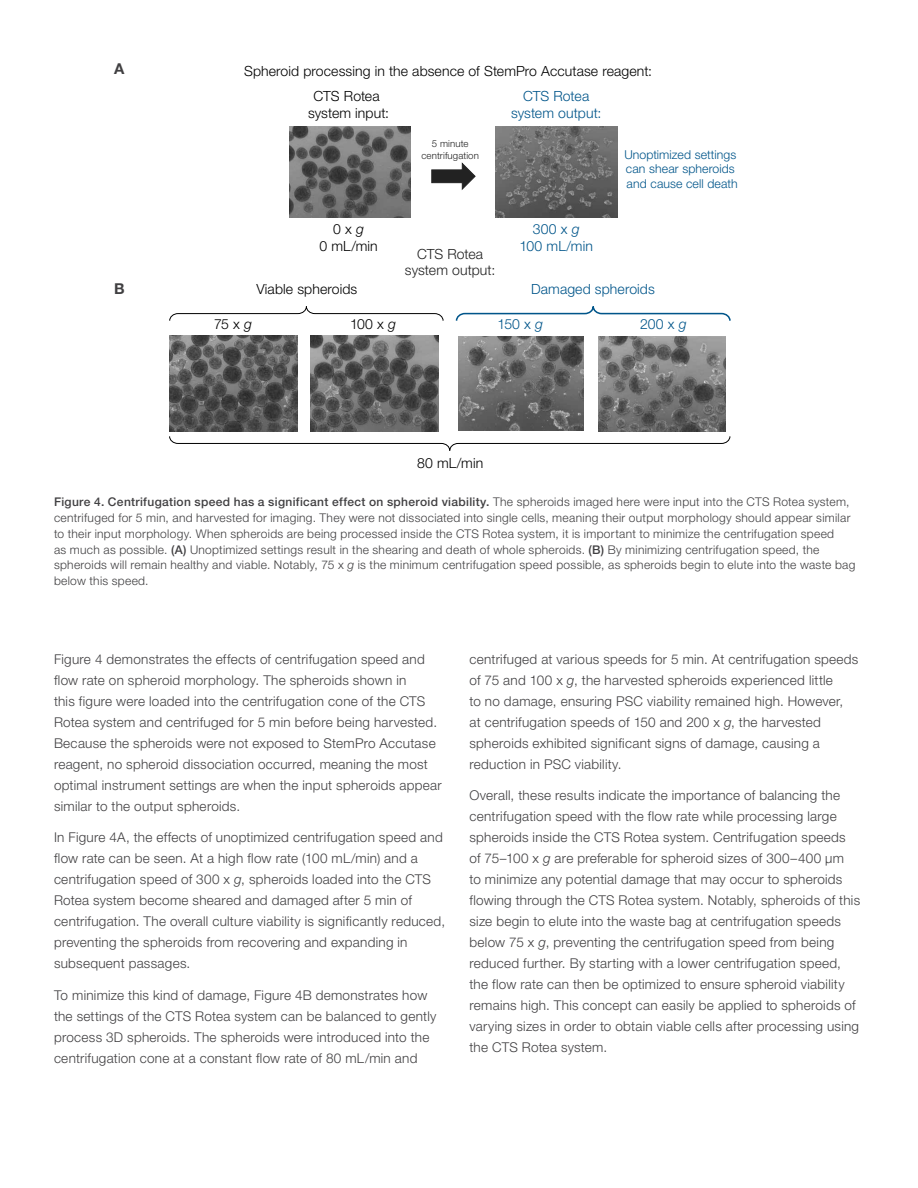
<style>
.page{position:relative;width:918px;height:1188px;background:#fff}
.page>*{position:absolute;margin:0;border:0;box-sizing:border-box;transform-origin:0 0}
.t1{font:700 15px "Helvetica Neue LTW1 G";color:#414042}
.t2{font:300 13.95px/25.7px "Helvetica Neue LTW1 G";letter-spacing:.005em;color:#000}
.t3{font:300 13.95px/16.8px "Helvetica Neue LTW1 G";letter-spacing:.005em;color:#00558a;text-align:center}
.t4{font:300 13.95px/16.8px "Helvetica Neue LTW1 G";color:#222;text-align:center}
.t5{font:300 13.5px/21px "Helvetica Neue LTW1 G";letter-spacing:.02em;color:#414042}
.t6{font:300 12.3px/14.7px "Helvetica Neue LTW1 G";letter-spacing:.005em;color:#00558a}
.t7{font:300 12px/15.8px "Helvetica Neue LTW1 G";letter-spacing:.025em;color:#414042}
.t8{font:300 9.6px/11.6px "Helvetica Neue LTW1 G";letter-spacing:.01em;color:#222;text-align:center}
.s1{font-style:italic}
.s2{font-weight:500}
</style>
<div class="page">
<svg style="left:431px;top:162px;width:45px;height:28px"></svg>
<svg style="left:169px;top:436px;width:562px;height:15px"></svg>
<svg style="left:455px;top:306px;width:276px;height:15px"></svg>
<svg style="left:169px;top:306px;width:275px;height:15px"></svg>
<img style="left:289px;top:127px;width:121px;height:90px">
<img style="left:495px;top:126px;width:122px;height:92px">
<img style="left:170px;top:336px;width:127px;height:96px">
<img style="left:310px;top:336px;width:129px;height:96px">
<img style="left:459px;top:337px;width:125px;height:94px">
<img style="left:599px;top:336px;width:126px;height:95px">
<p class="t1" style="left:114px;top:60px;width:12px">A</p>
<p class="t1" style="left:114px;top:279px;width:12px">B</p>
<p class="t2" style="left:314px;top:58px;width:340px;text-indent:-69px">Spheroid processing in the absence of StemPro Accutase reagent:<br>CTS Rotea</p>
<p class="t2" style="left:308px;top:100px;width:83px">system input:</p>
<p class="t8" style="left:421px;top:138px;width:59px">5 minute centrifugation</p>
<p class="t3" style="left:511px;top:88px;width:92px">CTS Rotea system output:</p>
<p class="t6" style="left:624px;top:147px;width:115px">Unoptimized settings can shear spheroids and cause cell death</p>
<p class="t2" style="left:319px;top:221px;width:60px;line-height:16.8px;text-align:center">0 x <span class="s1">g<br></span>0 mL/min</p>
<p class="t4" style="left:405px;top:245px;width:92px">CTS Rotea system output:</p>
<p class="t3" style="left:520px;top:221px;width:75px">300 x <span class="s1">g<br></span>100 mL/min</p>
<p class="t2" style="left:256px;top:276px;width:102px">Viable spheroids</p>
<p class="t3" style="left:531px;top:280px;width:125px">Damaged spheroids</p>
<p class="t2" style="left:214px;top:311px;width:39px">75 x <span class="s1">g</span></p>
<p class="t2" style="left:350px;top:311px;width:47px">100 x <span class="s1">g</span></p>
<p class="t3" style="left:498px;top:315px;width:47px">150 x <span class="s1">g</span></p>
<p class="t3" style="left:640px;top:315px;width:48px">200 x <span class="s1">g</span></p>
<p class="t2" style="left:417px;top:451px;width:68px">80 mL/min</p>
<p class="t7" style="left:54px;top:494px;width:803px"><span class="s2">Figure 4. Centrifugation speed has a significant effect on spheroid viability.</span> The spheroids imaged here were input into the CTS Rotea system, centrifuged for 5 min, and harvested for imaging. They were not dissociated into single cells, meaning their output morphology should appear similar to their input morphology. When spheroids are being processed inside the CTS Rotea system, it is important to minimize the centrifugation speed<br>as much as possible. <span class="s2">(A)</span> Unoptimized settings result in the shearing and death of whole spheroids. <span class="s2">(B)</span> By minimizing centrifugation speed, the spheroids will remain healthy and viable. Notably, 75 x <span class="s1">g</span> is the minimum centrifugation speed possible, as spheroids begin to elute into the waste bag below this speed.</p>
<p class="t5" style="left:54px;top:648px;width:389px">Figure 4 demonstrates the effects of centrifugation speed and flow rate on spheroid morphology. The spheroids shown in<br>this figure were loaded into the centrifugation cone of the CTS Rotea system and centrifuged for 5 min before being harvested.<br>Because the spheroids were not exposed to StemPro Accutase reagent, no spheroid dissociation occurred, meaning the most optimal instrument settings are when the input spheroids appear similar to the output spheroids.</p>
<p class="t5" style="left:54px;top:827px;width:393px">In Figure 4A, the effects of unoptimized centrifugation speed and flow rate can be seen. At a high flow rate (100 mL/min) and a centrifugation speed of 300 x <span class="s1">g</span>, spheroids loaded into the CTS Rotea system become sheared and damaged after 5 min of centrifugation. The overall culture viability is significantly reduced, preventing the spheroids from recovering and expanding in subsequent passages.</p>
<p class="t5" style="left:54px;top:984px;width:384px">To minimize this kind of damage, Figure 4B demonstrates how the settings of the CTS Rotea system can be balanced to gently process 3D spheroids. The spheroids were introduced into the centrifugation cone at a constant flow rate of 80 mL/min and</p>
<p class="t5" style="left:470px;top:648px;width:390px">centrifuged at various speeds for 5 min. At centrifugation speeds of 75 and 100 x <span class="s1">g</span>, the harvested spheroids experienced little<br>to no damage, ensuring PSC viability remained high. However,<br>at centrifugation speeds of 150 and 200 x <span class="s1">g</span>, the harvested spheroids exhibited significant signs of damage, causing a reduction in PSC viability.</p>
<p class="t5" style="left:470px;top:785px;width:392px">Overall, these results indicate the importance of balancing the centrifugation speed with the flow rate while processing large spheroids inside the CTS Rotea system. Centrifugation speeds<br>of 75–100 x <span class="s1">g</span> are preferable for spheroid sizes of 300–400 µm<br>to minimize any potential damage that may occur to spheroids flowing through the CTS Rotea system. Notably, spheroids of this size begin to elute into the waste bag at centrifugation speeds below 75 x <span class="s1">g</span>, preventing the centrifugation speed from being reduced further. By starting with a lower centrifugation speed, the flow rate can then be optimized to ensure spheroid viability remains high. This concept can easily be applied to spheroids of varying sizes in order to obtain viable cells after processing using the CTS Rotea system.</p>
</div>
